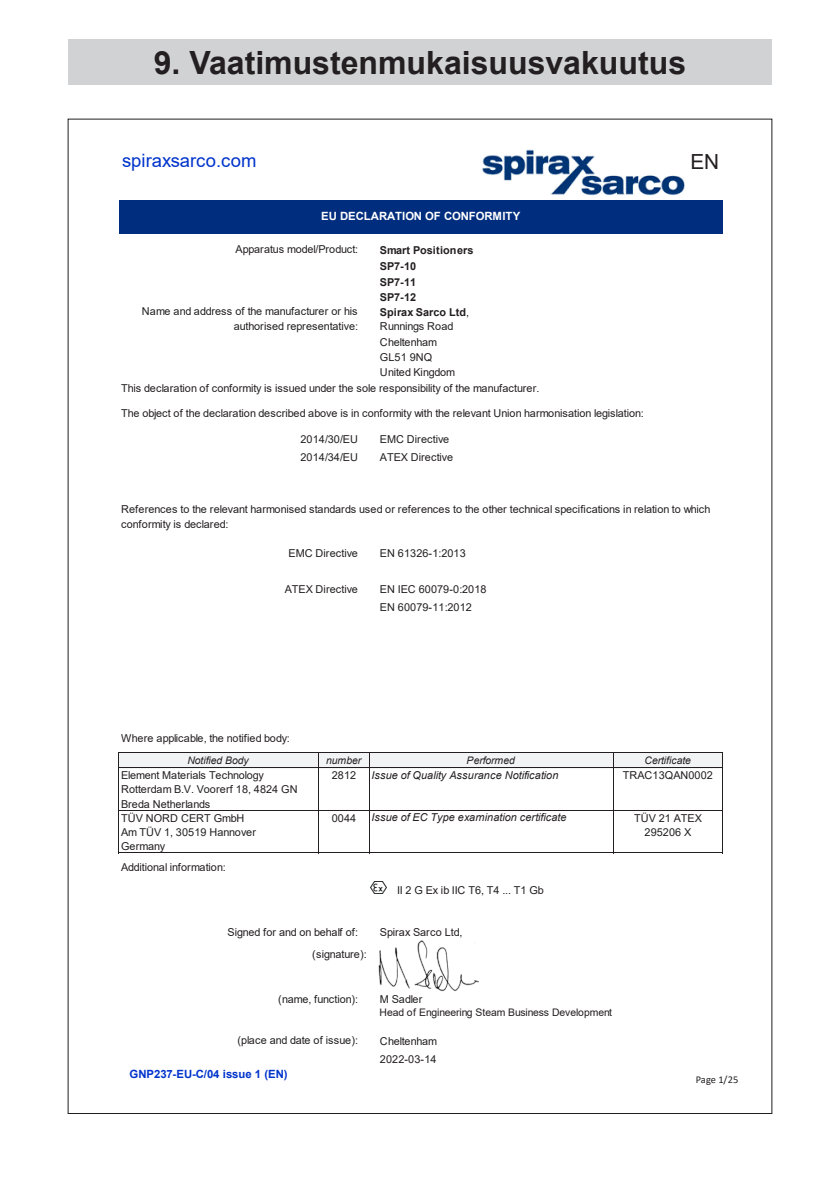
<style>
.page{position:relative;width:840px;height:1191px;background:#fff}
.page>*{position:absolute;margin:0;border:0;box-sizing:border-box;transform-origin:0 0}
.t1{font:700 32px "Arial";color:#231f20}
.t2{font:20.8px "Arial";color:#231f20}
.t3{font:18.4px "Arial";letter-spacing:.005em;color:#03c}
.t4{font:700 11.4px "Arial";letter-spacing:-.015em;color:#fff}
.t5{font:700 11.4px "Arial";letter-spacing:-.005em;color:#03c}
.t6{font:10.8px/14.2px "Arial";letter-spacing:.01em;color:#231f20}
.t7{font:italic 10.8px "Arial";letter-spacing:.01em;color:#231f20}
.t8{font:10.8px "Arial";letter-spacing:-.01em;color:#231f20}
.t9{font:10.8px "Arial";letter-spacing:-.015em;color:#231f20}
.t10{font:700 10.8px/16.6px "Arial";color:#231f20}
.t11{font:10.4px "Arial";letter-spacing:-.01em;color:#231f20}
.t12{font:italic 10.4px "Arial";letter-spacing:-.005em;color:#231f20}
.t13{font:10.4px "Calibri";letter-spacing:-.01em;color:#231f20}
.s1{font-weight:700}
</style>
<div class="page">
<div style="left:68px;top:40px;width:703px;height:45px;background:#d1d2d4"></div>
<div style="left:119px;top:200px;width:603px;height:33px;background:#002d7e"></div>
<div style="left:119px;top:752px;width:603px;height:16px;background:#f2f3f4"></div>
<hr style="left:118px;top:752px;width:1px;height:101px;background:#231f20">
<hr style="left:318px;top:753px;width:1px;height:100px;background:#231f20">
<hr style="left:368px;top:753px;width:1px;height:100px;background:#231f20">
<hr style="left:613px;top:753px;width:1px;height:100px;background:#231f20">
<hr style="left:721px;top:753px;width:1px;height:100px;background:#231f20">
<hr style="left:119px;top:752px;width:603px;height:1px;background:#231f20">
<hr style="left:119px;top:767px;width:603px;height:1px;background:#231f20">
<hr style="left:119px;top:810px;width:603px;height:1px;background:#231f20">
<hr style="left:119px;top:852px;width:603px;height:1px;background:#231f20">
<img style="left:482px;top:149px;width:202px;height:47px">
<img style="left:370px;top:881px;width:16px;height:12px">
<img style="left:378px;top:940px;width:101px;height:51px">
<p class="t1" style="left:154px;top:40px;width:533px">9. Vaatimustenmukaisuusvakuutus</p>
<p class="t3" style="left:122px;top:148px;width:136px">spiraxsarco.com</p>
<p class="t2" style="left:690px;top:148px;width:30px">EN</p>
<p class="t4" style="left:321px;top:208px;width:200px">EU DECLARATION OF CONFORMITY</p>
<p class="t9" style="left:235px;top:242px;width:124px">Apparatus model/Product:</p>
<p class="t6" style="left:142px;top:304px;width:218px;text-align:right">Name and address of the manufacturer or his authorised representative:</p>
<p class="t10" style="left:380px;top:242px;width:95px">Smart Positioners<br>SP7-10</p>
<p class="t6" style="left:380px;top:274px;width:91px;line-height:15px"><span class="s1">SP7-11<br>SP7-12<br>Spirax Sarco Ltd</span>,<br>Runnings Road<br>Cheltenham<br>GL51 9NQ<br>United Kingdom</p>
<p class="t6" style="left:121px;top:381px;width:419px">This declaration of conformity is issued under the sole responsibility of the manufacturer.</p>
<p class="t6" style="left:121px;top:406px;width:524px">The object of the declaration described above is in conformity with the relevant Union harmonisation legislation:</p>
<p class="t6" style="left:300px;top:432px;width:59px">2014/30/EU</p>
<p class="t6" style="left:380px;top:432px;width:71px">EMC Directive</p>
<p class="t6" style="left:300px;top:450px;width:59px">2014/34/EU</p>
<p class="t6" style="left:380px;top:450px;width:75px">ATEX Directive</p>
<p class="t6" style="left:121px;top:502px;width:590px">References to the relevant harmonised standards used or references to the other technical specifications in relation to which conformity is declared:</p>
<p class="t6" style="left:288px;top:546px;width:71px">EMC Directive</p>
<p class="t6" style="left:380px;top:546px;width:87px">EN 61326-1:2013</p>
<p class="t6" style="left:285px;top:582px;width:75px">ATEX Directive</p>
<p class="t6" style="left:380px;top:580px;width:108px;line-height:18px">EN IEC 60079-0:2018<br>EN 60079-11:2012</p>
<p class="t6" style="left:121px;top:731px;width:170px">Where applicable, the notified body:</p>
<p class="t12" style="left:187px;top:753px;width:63px">Notified Body</p>
<p class="t12" style="left:326px;top:753px;width:37px">number</p>
<p class="t12" style="left:466px;top:753px;width:50px">Performed</p>
<p class="t12" style="left:644px;top:753px;width:48px">Certificate</p>
<p class="t6" style="left:121px;top:768px;width:178px">Element Materials Technology<br>Rotterdam B.V. Voorerf 18, 4824 GN<br>Breda Netherlands</p>
<p class="t6" style="left:331px;top:768px;width:26px">2812</p>
<p class="t7" style="left:371px;top:768px;width:188px">Issue of Quality Assurance Notification</p>
<p class="t6" style="left:622px;top:768px;width:92px">TRAC13QAN0002</p>
<p class="t6" style="left:121px;top:810px;width:136px">TÜV NORD CERT GmbH<br>Am TÜV 1, 30519 Hannover<br>Germany</p>
<p class="t6" style="left:331px;top:810px;width:26px">0044</p>
<p class="t7" style="left:371px;top:810px;width:196px">Issue of EC Type examination certificate</p>
<p class="t6" style="left:633px;top:810px;width:69px;text-align:center">TÜV 21 ATEX<br>295206 X</p>
<p class="t6" style="left:121px;top:860px;width:106px">Additional information:</p>
<p class="t6" style="left:397px;top:883px;width:148px">II 2 G Ex ib IIC T6, T4 ... T1 Gb</p>
<p class="t6" style="left:227px;top:925px;width:132px">Signed for and on behalf of:</p>
<p class="t6" style="left:380px;top:925px;width:84px">Spirax Sarco Ltd,</p>
<p class="t8" style="left:312px;top:947px;width:56px">(signature):</p>
<p class="t8" style="left:278px;top:991px;width:81px">(name, function):</p>
<p class="t6" style="left:237px;top:1033px;width:122px">(place and date of issue):</p>
<p class="t5" style="left:129px;top:1066px;width:159px">GNP237-EU-C/04 issue 1 (EN)</p>
<p class="t6" style="left:380px;top:992px;width:44px">M Sadler</p>
<p class="t6" style="left:380px;top:1032px;width:59px;line-height:18px">Cheltenham<br>2022-03-14</p>
<p class="t11" style="left:379px;top:1005px;width:234px">Head of Engineering Steam Business Development</p>
<p class="t13" style="left:695px;top:1072px;width:44px">Page 1/25</p>
</div>
